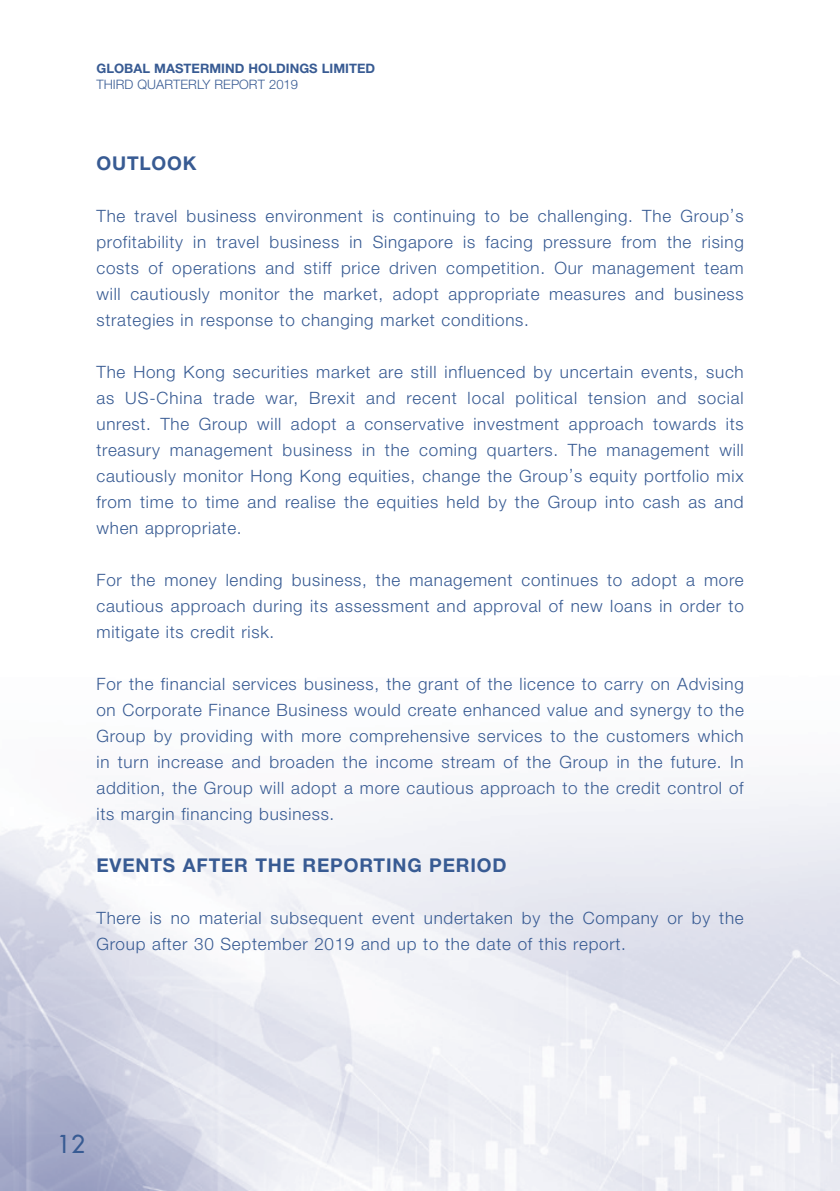
<style>
.page{position:relative;width:840px;height:1191px;background:#fff}
.page>*{position:absolute;margin:0;border:0;box-sizing:border-box;transform-origin:0 0}
.t1{font:500 24px "Futura Std";color:#385b93}
.Heading_1{font:700 19px "Helvetica Neue LT Std";letter-spacing:.045em;color:#385b93}
.Body_Text{font:300 17px/26px "Helvetica Neue LT Std";letter-spacing:.045em;color:#385b93;text-align:justify}
.t2{font:700 13px "Helvetica Neue LT Std";letter-spacing:.005em;color:#385b93}
.t3{font:300 13px "Helvetica Neue LT Std";letter-spacing:.005em;color:#385b93}
</style>
<div class="page">
<p class="t2" style="left:96px;top:61px;width:280px">GLOBAL MASTERMIND HOLDINGS LIMITED</p>
<p class="t3" style="left:96px;top:77px;width:203px">THIRD QUARTERLY REPORT 2019</p>
<p class="Heading_1" style="left:96px;top:152px;width:101px">OUTLOOK</p>
<p class="Body_Text" style="left:96px;top:203px;width:648px">The travel business environment is continuing to be challenging. The Group’s profitability in travel business in Singapore is facing pressure from the rising costs of operations and stiff price driven competition. Our management team will cautiously monitor the market, adopt appropriate measures and business strategies in response to changing market conditions.</p>
<p class="Body_Text" style="left:96px;top:359px;width:648px">The Hong Kong securities market are still influenced by uncertain events, such as US-China trade war, Brexit and recent local political tension and social unrest. The Group will adopt a conservative investment approach towards its treasury management business in the coming quarters. The management will cautiously monitor Hong Kong equities, change the Group’s equity portfolio mix from time to time and realise the equities held by the Group into cash as and when appropriate.</p>
<p class="Body_Text" style="left:96px;top:567px;width:648px">For the money lending business, the management continues to adopt a more cautious approach during its assessment and approval of new loans in order to mitigate its credit risk.</p>
<p class="Body_Text" style="left:96px;top:671px;width:648px">For the financial services business, the grant of the licence to carry on Advising on Corporate Finance Business would create enhanced value and synergy to the Group by providing with more comprehensive services to the customers which in turn increase and broaden the income stream of the Group in the future. In addition, the Group will adopt a more cautious approach to the credit control of its margin financing business.</p>
<p class="Heading_1" style="left:96px;top:854px;width:411px">EVENTS AFTER THE REPORTING PERIOD</p>
<p class="Body_Text" style="left:96px;top:905px;width:648px">There is no material subsequent event undertaken by the Company or by the<br>Group after 30 September 2019 and up to the date of this report.</p>
<h1 class="t1" style="left:57px;top:1129px;width:29px">12</h1>
</div>
